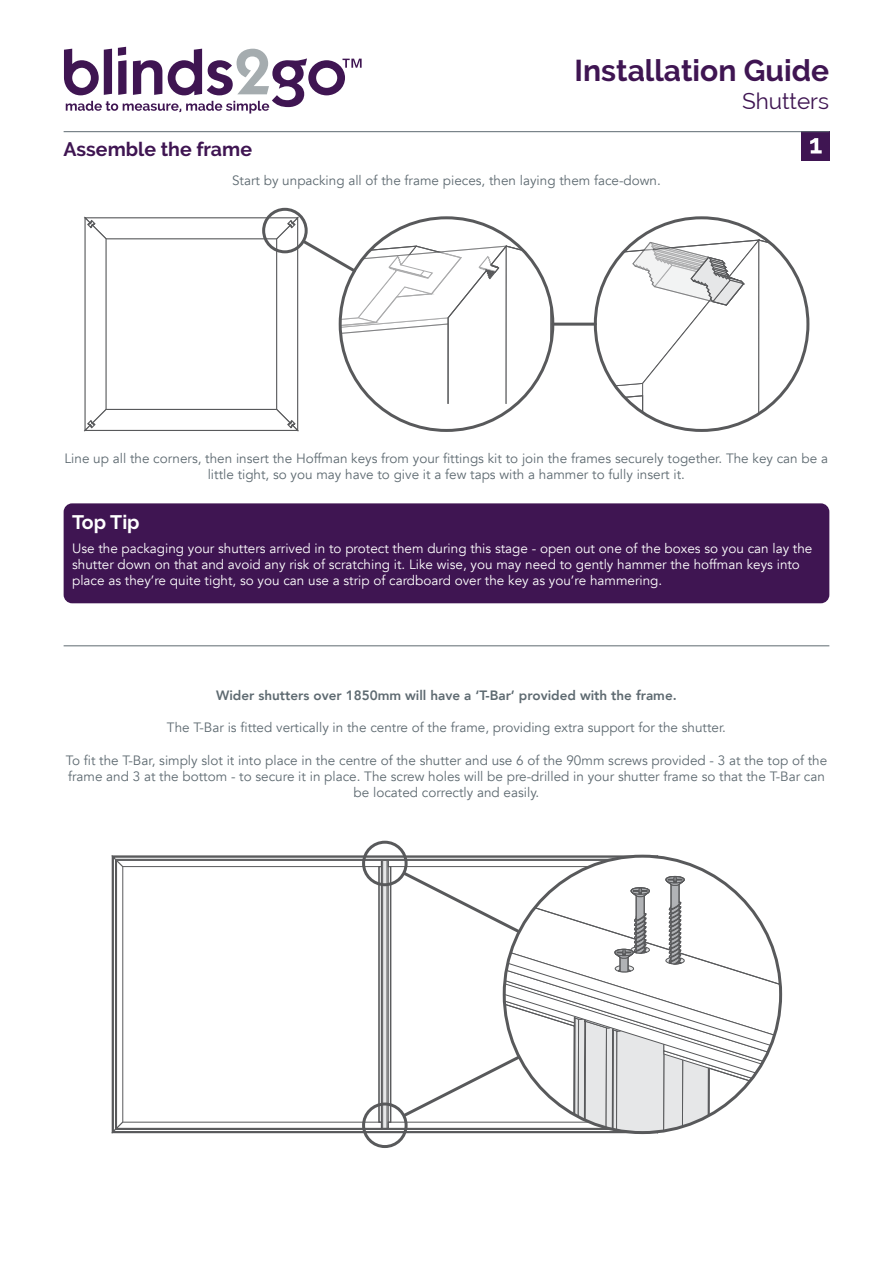
<style>
.page{position:relative;width:893px;height:1263px;background:#fff}
.page>*{position:absolute;margin:0;border:0;box-sizing:border-box;transform-origin:0 0}
.t1{font:700 30px "Raleway";color:#3f1552}
.t2{font:22.5px "Raleway";color:#3f1552}
.t3{font:700 19.5px "Raleway";color:#3f1552}
.t4{font:700 19.5px "Raleway";color:#fff}
.t5{font:13.5px/16.2px "Avenir";color:#5e6a71;text-align:center}
.t6{font:13.5px/16.2px "Avenir";color:#fff}
.t7{font:800 13.5px "Avenir";color:#5e6a71}
</style>
<div class="page">
<svg style="left:595px;top:239px;width:213px;height:191px"></svg>
<div style="left:262px;top:208px;width:46px;height:45px;border:3px solid #58595b;border-radius:50%"></div>
<svg style="left:84px;top:215px;width:469px;height:217px"></svg>
<hr style="left:553px;top:323px;width:42px;height:3px;background:#58595b">
<div style="left:64px;top:503px;width:765px;height:100px;background:#3f1552;border-radius:9px"></div>
<div style="left:801px;top:132px;width:28px;height:29px;background:#3f1552"></div>
<svg style="left:810px;top:138px;width:12px;height:16px"></svg>
<hr style="left:64px;top:131px;width:765px;height:1px;background:#5e6a71">
<svg style="left:64px;top:47px;width:298px;height:67px"></svg>
<div style="left:362px;top:841px;width:46px;height:45px;border:3px solid #58595b;border-radius:50%"></div>
<div style="left:362px;top:1102px;width:46px;height:46px;border:3px solid #58595b;border-radius:50%"></div>
<svg style="left:111px;top:855px;width:670px;height:278px"></svg>
<hr style="left:64px;top:645px;width:765px;height:1px;background:#5e6a71">
<h3 class="t3" style="left:64px;top:138px;width:190px">Assemble the frame</h3>
<h1 class="t1" style="left:575px;top:54px;width:256px">Installation Guide</h1>
<h2 class="t2" style="left:742px;top:87px;width:88px">Shutters</h2>
<p class="t5" style="left:232px;top:173px;width:430px">Start by unpacking all of the frame pieces, then laying them face-down.</p>
<p class="t5" style="left:65px;top:451px;width:765px">Line up all the corners, then insert the Hoffman keys from your fittings kit to join the frames securely together. The key can be a little tight, so you may have to give it a few taps with a hammer to fully insert it.</p>
<h3 class="t4" style="left:72px;top:510px;width:69px">Top Tip</h3>
<p class="t6" style="left:72px;top:540px;width:742px">Use the packaging your shutters arrived in to protect them during this stage - open out one of the boxes so you can lay the shutter down on that and avoid any risk of scratching it. Like wise, you may need to gently hammer the hoffman keys into place as they’re quite tight, so you can use a strip of cardboard over the key as you’re hammering.</p>
<p class="t7" style="left:216px;top:685px;width:462px">Wider shutters over 1850mm will have a ‘T-Bar’ provided with the frame.</p>
<p class="t5" style="left:167px;top:720px;width:561px">The T-Bar is fitted vertically in the centre of the frame, providing extra support for the shutter.</p>
<p class="t5" style="left:66px;top:752px;width:763px">To fit the T-Bar, simply slot it into place in the centre of the shutter and use 6 of the 90mm screws provided - 3 at the top of the frame and 3 at the bottom - to secure it in place. The screw holes will be pre-drilled in your shutter frame so that the T-Bar can be located correctly and easily.</p>
</div>
